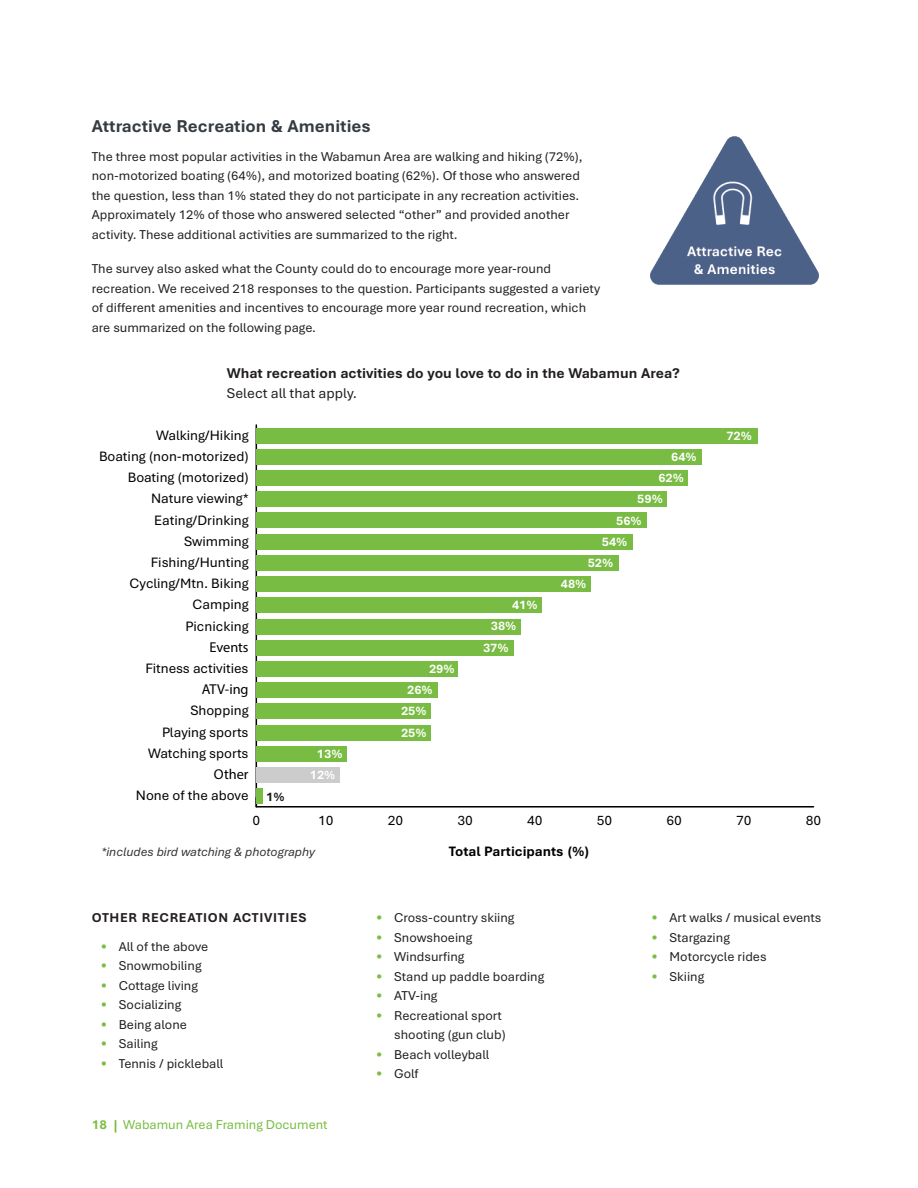
<style>
.page{position:relative;width:918px;height:1188px;background:#fff}
.page>*{position:absolute;margin:0;border:0;box-sizing:border-box;transform-origin:0 0}
._4_Header{font:700 18px "Bierstadt";color:#353b40}
._5_Header{font:700 14.85px/19.8px "Bierstadt";color:#231f20}
.t1{font:14.25px/21.1px "Bierstadt";color:#000;text-align:right}
.t2{font:700 14.25px "Bierstadt";color:#000}
.t3{font:14.25px "Myriad Pro";color:#000}
.Body{font:13.5px/19.5px "Bierstadt";color:#231f20}
.t4{font:13.5px "Bierstadt";color:#79bd42}
._6_Header{font:700 13.5px "Bierstadt";letter-spacing:.05em;color:#241f21}
.t5{font:700 12.9px/21.1px "Bierstadt";color:#fff}
.t6{font:italic 12.9px "Bierstadt";color:#333}
.t7{font:700 12.9px "Bierstadt";color:#1a1a1a}
.s1{font-weight:400}
.s2{color:#79bd42}
.s3{font-weight:700}
</style>
<div class="page">
<hr style="left:256px;top:806px;width:558px;height:2px;background:#000">
<hr style="left:256px;top:425px;width:1px;height:382px;background:#000">
<div style="left:256px;top:428px;width:502px;height:15px;background:#79bc43"></div>
<div style="left:256px;top:449px;width:446px;height:15px;background:#79bc43"></div>
<div style="left:256px;top:470px;width:432px;height:16px;background:#79bc43"></div>
<div style="left:256px;top:492px;width:411px;height:15px;background:#79bc43"></div>
<div style="left:256px;top:513px;width:390px;height:15px;background:#79bc43"></div>
<div style="left:256px;top:534px;width:376px;height:15px;background:#79bc43"></div>
<div style="left:256px;top:555px;width:362px;height:16px;background:#79bc43"></div>
<div style="left:256px;top:576px;width:335px;height:16px;background:#79bc43"></div>
<div style="left:256px;top:598px;width:286px;height:15px;background:#79bc43"></div>
<div style="left:256px;top:619px;width:265px;height:15px;background:#79bc43"></div>
<div style="left:256px;top:640px;width:258px;height:15px;background:#79bc43"></div>
<div style="left:256px;top:661px;width:202px;height:16px;background:#79bc43"></div>
<div style="left:256px;top:682px;width:181px;height:16px;background:#79bc43"></div>
<div style="left:256px;top:704px;width:174px;height:15px;background:#79bc43"></div>
<div style="left:256px;top:725px;width:174px;height:15px;background:#79bc43"></div>
<div style="left:256px;top:746px;width:91px;height:15px;background:#79bc43"></div>
<div style="left:256px;top:767px;width:84px;height:16px;background:#ccc"></div>
<div style="left:256px;top:789px;width:7px;height:15px;background:#79bc43"></div>
<img style="left:650px;top:136px;width:169px;height:149px">
<p class="_4_Header" style="left:92px;top:116px;width:280px">Attractive Recreation &amp; Amenities</p>
<p class="Body" style="left:92px;top:147px;width:492px">The three most popular activities in the Wabamun Area are walking and hiking (72%), non-motorized boating (64%), and motorized boating (62%). Of those who answered the question, less than 1% stated they do not participate in any recreation activities.<br>Approximately 12% of those who answered selected “other” and provided another activity. These additional activities are summarized to the right.</p>
<p class="Body" style="left:92px;top:259px;width:510px">The survey also asked what the County could do to encourage more year-round recreation. We received 218 responses to the question. Participants suggested a variety of different amenities and incentives to encourage more year round recreation, which are summarized on the following page.</p>
<p class="_5_Header" style="left:227px;top:364px;width:454px">What recreation activities do you love to do in the Wabamun Area?<br><span class="s1">Select all that apply.</span></p>
<p class="t1" style="left:156px;top:425px;width:94px">Walking/Hiking</p>
<p class="t1" style="left:99px;top:446px;width:151px">Boating (non-motorized)</p>
<p class="t1" style="left:128px;top:467px;width:122px">Boating (motorized)</p>
<p class="t1" style="left:151px;top:488px;width:99px">Nature viewing*</p>
<p class="t1" style="left:151px;top:510px;width:99px">Eating/Drinking<br>Swimming<br>Fishing/Hunting</p>
<p class="t1" style="left:130px;top:573px;width:120px">Cycling/Mtn. Biking</p>
<p class="t1" style="left:193px;top:594px;width:58px">Camping</p>
<p class="t1" style="left:185px;top:616px;width:65px">Picnicking</p>
<p class="t3" style="left:209px;top:638px;width:41px">Events</p>
<p class="t1" style="left:146px;top:658px;width:105px">Fitness activities</p>
<p class="t3" style="left:202px;top:681px;width:48px">ATV-ing</p>
<p class="t1" style="left:190px;top:700px;width:60px">Shopping</p>
<p class="t1" style="left:162px;top:722px;width:88px">Playing sports</p>
<p class="t1" style="left:148px;top:743px;width:102px">Watching sports</p>
<p class="t3" style="left:214px;top:765px;width:36px">Other</p>
<p class="t1" style="left:136px;top:785px;width:114px">None of the above</p>
<p class="t7" style="left:266px;top:790px;width:20px">1%</p>
<p class="t5" style="left:310px;top:743px;width:34px;text-align:center">13%<br>12%</p>
<p class="t5" style="left:429px;top:658px;width:27px">29%</p>
<p class="t5" style="left:407px;top:680px;width:27px">26%</p>
<p class="t5" style="left:401px;top:701px;width:27px">25%</p>
<p class="t5" style="left:401px;top:722px;width:27px">25%</p>
<p class="t5" style="left:491px;top:595px;width:48px;line-height:20.2px;text-indent:21px">41%<br>38%</p>
<p class="t5" style="left:483px;top:637px;width:27px">37%</p>
<p class="t5" style="left:671px;top:446px;width:27px">64%</p>
<p class="t5" style="left:658px;top:467px;width:27px">62%</p>
<p class="t5" style="left:637px;top:489px;width:27px">59%</p>
<p class="t5" style="left:616px;top:510px;width:27px">56%</p>
<p class="t5" style="left:588px;top:531px;width:41px;text-indent:14px">54%<br>52%</p>
<p class="t5" style="left:561px;top:574px;width:27px">48%</p>
<p class="t5" style="left:726px;top:425px;width:27px">72%</p>
<p class="t1" style="left:252px;top:810px;width:9px">0</p>
<p class="t1" style="left:318px;top:810px;width:17px">10</p>
<p class="t1" style="left:388px;top:810px;width:17px">20</p>
<p class="t1" style="left:457px;top:810px;width:17px">30</p>
<p class="t1" style="left:527px;top:810px;width:17px">40</p>
<p class="t1" style="left:597px;top:810px;width:17px">50</p>
<p class="t1" style="left:666px;top:810px;width:17px">60</p>
<p class="t1" style="left:736px;top:810px;width:17px">70</p>
<p class="t1" style="left:806px;top:810px;width:17px">80</p>
<p class="t6" style="left:101px;top:845px;width:215px">*includes bird watching &amp; photography</p>
<p class="t2" style="left:449px;top:844px;width:142px">Total Participants (%)</p>
<p class="_6_Header" style="left:92px;top:911px;width:216px">OTHER RECREATION ACTIVITIES</p>
<p class="Body" style="left:101px;top:937px;width:109px"><span class="s2">•</span> All of the above</p>
<p class="Body" style="left:101px;top:957px;width:102px"><span class="s2">•</span> Snowmobiling</p>
<p class="Body" style="left:101px;top:976px;width:99px"><span class="s2">•</span> Cottage living</p>
<p class="Body" style="left:101px;top:996px;width:82px"><span class="s2">•</span> Socializing</p>
<p class="Body" style="left:101px;top:1015px;width:88px"><span class="s2">•</span> Being alone</p>
<p class="Body" style="left:101px;top:1035px;width:58px"><span class="s2">•</span> Sailing</p>
<p class="Body" style="left:101px;top:1054px;width:124px"><span class="s2">•</span> Tennis / pickleball</p>
<p class="t4" style="left:92px;top:1117px;width:237px"><span class="s3">18 |</span> Wabamun Area Framing Document</p>
<p class="Body" style="left:376px;top:909px;width:140px"><span class="s2">•</span> Cross-country skiing</p>
<p class="Body" style="left:376px;top:928px;width:98px"><span class="s2">•</span> Snowshoeing</p>
<p class="Body" style="left:376px;top:948px;width:90px"><span class="s2">•</span> Windsurfing</p>
<p class="Body" style="left:376px;top:967px;width:170px"><span class="s2">•</span> Stand up paddle boarding</p>
<p class="Body" style="left:376px;top:987px;width:63px"><span class="s2">•</span> ATV-ing</p>
<p class="Body" style="left:376px;top:1006px;width:131px;text-align:right"><span class="s2">•</span> Recreational sport shooting (gun club)</p>
<p class="Body" style="left:376px;top:1045px;width:115px"><span class="s2">•</span> Beach volleyball</p>
<p class="Body" style="left:376px;top:1065px;width:44px"><span class="s2">•</span> Golf</p>
<p class="Body" style="left:652px;top:909px;width:171px"><span class="s2">•</span> Art walks / musical events</p>
<p class="Body" style="left:652px;top:928px;width:80px"><span class="s2">•</span> Stargazing</p>
<p class="Body" style="left:652px;top:948px;width:117px"><span class="s2">•</span> Motorcycle rides</p>
<p class="Body" style="left:652px;top:967px;width:54px"><span class="s2">•</span> Skiing</p>
</div>
